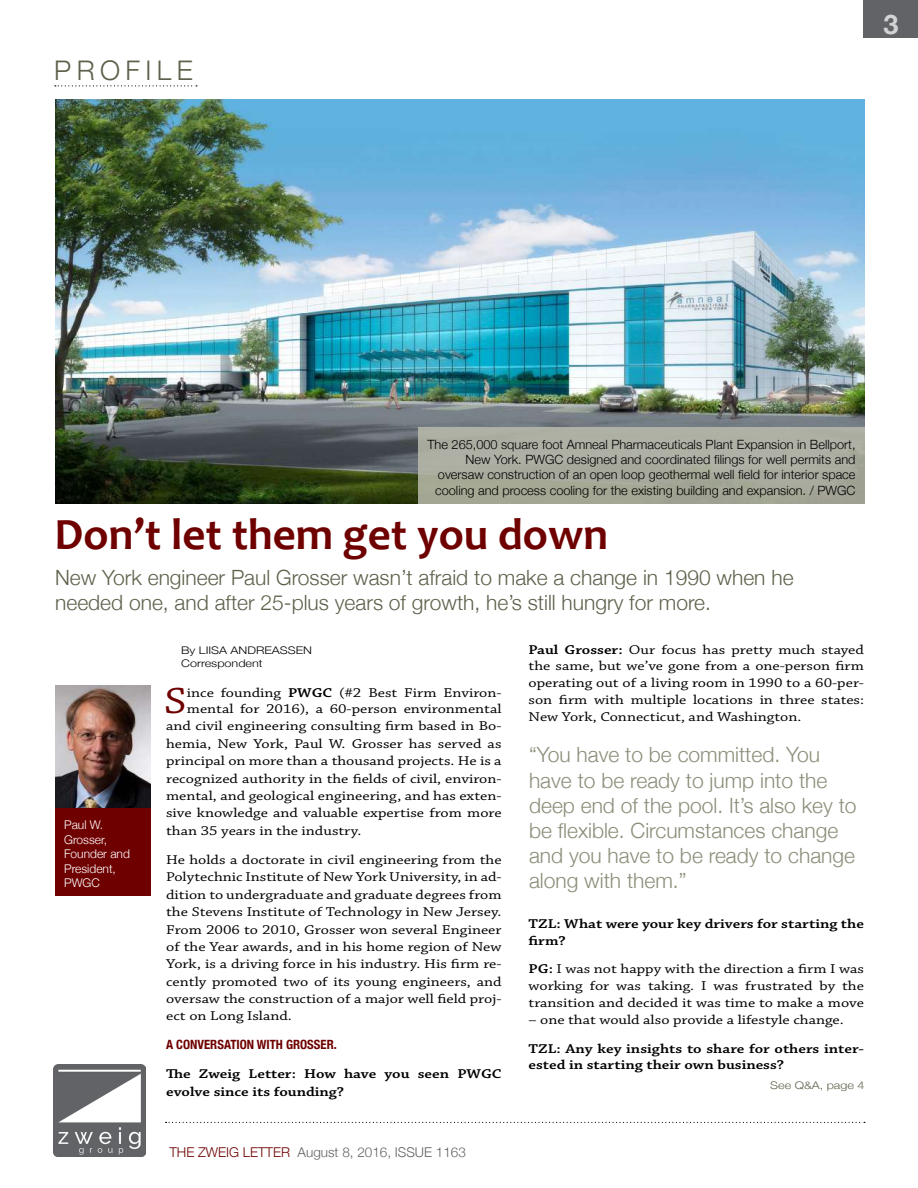
<style>
.page{position:relative;width:918px;height:1188px;background:#fff}
.page>*{position:absolute;margin:0;border:0;box-sizing:border-box;transform-origin:0 0}
.t1{font:700 45px "Candara";color:#6f0000}
.t2{font:38.4px "Chaparral Pro";color:#6f0000;scale:1.2 1}
.t3{font:300 27px "Helvetica Neue";letter-spacing:.2em;color:#5f604b}
.t4{font:700 27px "Helvetica Neue";color:#d1d3d4}
.t5{font:300 21px/25.2px "Helvetica Neue";color:#8c8d79}
.t6{font:300 21px/25.2px "Helvetica Neue";color:#5f604b}
.t7{font:13.5px/17.4px "Chaparral Pro";color:#000;text-align:justify;scale:1.2 1}
.t8{font:600 13.5px/16.8px "Chaparral Pro";color:#000;scale:1.2 1}
.t9{font:300 13.5px "Helvetica Neue";color:#626366}
.t10{font:300 12.75px/15.3px "Helvetica Neue";color:#000;text-align:right}
.t11{font:700 condensed 12.75px "Helvetica Neue";color:#6f0000}
.t12{font:300 12px/14.4px "Helvetica Neue";color:#fff}
.t13{font:300 10.5px/13.8px "Helvetica Neue";color:#000;scale:1.2 1}
.t14{font:300 10.5px "Helvetica Neue";color:#5f604b;scale:1.2 1}
.s1{font-weight:600}
.s2{color:#6f0000}
</style>
<div class="page">
<img style="left:53px;top:1064px;width:93px;height:92px">
<div style="left:864px;top:0;width:54px;height:38px;background:#626366"></div>
<svg style="left:166px;top:1122px;width:699px;height:1px"></svg>
<svg style="left:55px;top:85px;width:142px;height:1px"></svg>
<img style="left:55px;top:99px;width:810px;height:405px">
<img style="left:55px;top:685px;width:95px;height:123px">
<div style="left:55px;top:808px;width:95px;height:88px;background:#6f0000"></div>
<div style="left:419px;top:427px;width:446px;height:77px;background:linear-gradient(to right,#aaac9d,#a9ab9f)"></div>
<h3 class="t3" style="left:54px;top:49px;width:140px">PROFILE</h3>
<h3 class="t4" style="left:883px;top:3px;width:17px">3</h3>
<p class="t10" style="left:428px;top:436px;width:430px">The 265,000 square foot Amneal Pharmaceuticals Plant Expansion in Bellport, New York. PWGC designed and coordinated filings for well permits and oversaw construction of an open loop geothermal well field for interior space cooling and process cooling for the existing building and expansion. / PWGC</p>
<h1 class="t1" style="left:55px;top:506px;width:555px">Don’t let them get you down</h1>
<h3 class="t6" style="left:55px;top:563px;width:740px">New York engineer Paul Grosser wasn’t afraid to make a change in 1990 when he needed one, and after 25-plus years of growth, he’s still hungry for more.</h3>
<p class="t12" style="left:64px;top:817px;width:67px">Paul W.<br>Grosser,<br>Founder and<br>President,<br>PWGC</p>
<p class="t13" style="left:181px;top:642px;width:111px">By LIISA ANDREASSEN<br>Correspondent</p>
<h2 class="t2" style="left:164px;top:680px;width:20px">S</h2>
<p class="t7" style="left:187px;top:684px;width:264px">ince founding <span class="s1">PWGC</span> (#2 Best Firm Environ-</p>
<p class="t7" style="left:187px;top:701px;width:264px">mental for 2016), a 60-person environmental</p>
<p class="t7" style="left:166px;top:718px;width:281px">and civil engineering consulting firm based in Bo-</p>
<p class="t7" style="left:166px;top:735px;width:281px">hemia, New York, Paul W. Grosser has served as</p>
<p class="t7" style="left:166px;top:753px;width:281px">principal on more than a thousand projects. He is a</p>
<p class="t7" style="left:166px;top:770px;width:281px">recognized authority in the fields of civil, environ-</p>
<p class="t7" style="left:166px;top:787px;width:281px">mental, and geological engineering, and has exten-</p>
<p class="t7" style="left:166px;top:805px;width:281px">sive knowledge and valuable expertise from more</p>
<p class="t7" style="left:166px;top:822px;width:164px">than 35 years in the industry.</p>
<p class="t7" style="left:166px;top:852px;width:281px">He holds a doctorate in civil engineering from the Polytechnic Institute of New York University, in ad&shy;dition to undergraduate and graduate degrees from the Stevens Institute of Technology in New Jersey.<br>From 2006 to 2010, Grosser won several Engineer of the Year awards, and in his home region of New York, is a driving force in his industry. His firm re&shy;cently promoted two of its young engineers, and oversaw the construction of a major well field proj&shy;ect on Long Island.</p>
<p class="t11" style="left:166px;top:1034px;width:172px">A CONVERSATION WITH GROSSER.</p>
<p class="t8" style="left:166px;top:1066px;width:281px;line-height:17.4px">The Zweig Letter: How have you seen PWGC evolve since its founding?</p>
<p class="t9" style="left:169px;top:1142px;width:298px"><span class="s2">THE ZWEIG LETTER</span> August 8, 2016, ISSUE 1163</p>
<p class="t7" style="left:529px;top:641px;width:281px;line-height:16.8px"><span class="s1">Paul Grosser:</span> Our focus has pretty much stayed the same, but we’ve gone from a one-person firm operating out of a living room in 1990 to a 60-per&shy;son firm with multiple locations in three states:<br>New York, Connecticut, and Washington.</p>
<h3 class="t5" style="left:529px;top:741px;width:329px">“You have to be committed. You have to be ready to jump into the deep end of the pool. It’s also key to be flexible. Circumstances change and you have to be ready to change along with them.”</h3>
<p class="t8" style="left:529px;top:916px;width:281px">TZL: What were your key drivers for starting the firm?</p>
<p class="t7" style="left:529px;top:961px;width:281px;line-height:16.8px"><span class="s1">PG:</span> I was not happy with the direction a firm I was working for was taking. I was frustrated by the transition and decided it was time to make a move</p>
<p class="t7" style="left:529px;top:1011px;width:264px">– one that would also provide a lifestyle change.</p>
<p class="t8" style="left:529px;top:1040px;width:281px">TZL: Any key insights to share for others inter&shy;ested in starting their own business?</p>
<p class="t14" style="left:770px;top:1077px;width:80px">See Q&amp;A, page 4</p>
</div>
